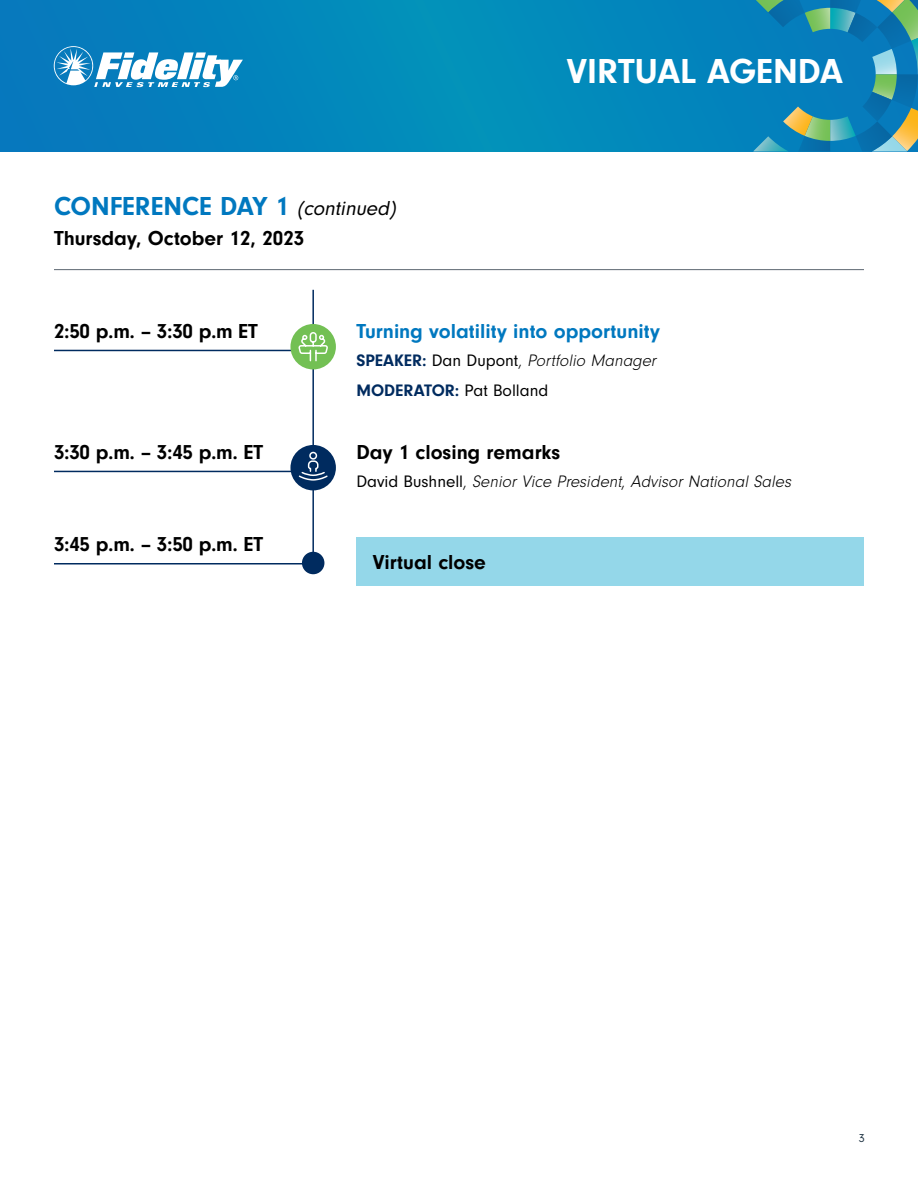
<style>
.page{position:relative;width:918px;height:1188px;background:#fff}
.page>*{position:absolute;margin:0;border:0;box-sizing:border-box;transform-origin:0 0}
.t1{font:700 36px "Neuzeit Gro";color:#fff}
.t2{font:700 27px "Neuzeit Gro";color:#0078bf}
.t3{font:700 21px "Neuzeit Gro";color:#000}
.t4{font:700 21px "Neuzeit Gro";color:#0078bf}
.t5{font:17.25px/29.7px "Neuzeit Gro";color:#000}
.t6{font:italic 300 17.25px "Neuzeit Gro";color:#000}
.t7{font:12px "Neuzeit Gro";color:#253948}
.s1{font-weight:400;font-style:italic;font-size:21px;color:#000}
.s2{font-weight:700;color:#002b5f}
.s3{font-weight:300}
.s4{font-weight:300;font-style:italic}
.s5{font-weight:400;font-style:normal}
.s6{font-style:normal}
</style>
<div class="page">
<svg style="left:0;top:0;width:753px;height:152px"></svg>
<svg style="left:753px;top:0;width:165px;height:152px"></svg>
<svg style="left:54px;top:46px;width:189px;height:41px"></svg>
<hr style="left:54px;top:269px;width:810px;height:1px;background:#5d6771">
<hr style="left:54px;top:350px;width:260px;height:1px;background:#002b5f">
<hr style="left:54px;top:471px;width:260px;height:1px;background:#002b5f">
<hr style="left:312px;top:290px;width:2px;height:273px;background:#002b5f">
<div style="left:290px;top:445px;width:46px;height:45px;background:#002b5f;border-radius:50%"></div>
<svg style="left:297px;top:451px;width:32px;height:30px"></svg>
<div style="left:290px;top:324px;width:46px;height:45px;background:#73c054;border-radius:50%"></div>
<svg style="left:298px;top:332px;width:30px;height:30px"></svg>
<hr style="left:54px;top:563px;width:260px;height:2px;background:#002b5f">
<div style="left:356px;top:537px;width:508px;height:49px;background:#94d7e9"></div>
<div style="left:302px;top:552px;width:22px;height:22px;background:#002b5f;border-radius:50%"></div>
<p class="t2" style="left:54px;top:191px;width:347px">CONFERENCE DAY 1 <span class="s1">(continued)</span></p>
<p class="t3" style="left:54px;top:226px;width:252px">Thursday, October 12, 2023</p>
<h1 class="t1" style="left:567px;top:51px;width:278px">VIRTUAL AGENDA</h1>
<p class="t3" style="left:54px;top:319px;width:205px">2:50 p.m. – 3:30 p.m ET</p>
<p class="t4" style="left:356px;top:319px;width:305px">Turning volatility into opportunity</p>
<p class="t5" style="left:356px;top:346px;width:305px"><span class="s2">SPEAKER:</span> Dan Dupont<span class="s3">,</span> <span class="s4">Portfolio Manager<br></span><span class="s2">MODERATOR:</span> Pat Bolland</p>
<p class="t3" style="left:54px;top:440px;width:211px">3:30 p.m. – 3:45 p.m. ET</p>
<p class="t3" style="left:356px;top:440px;width:205px">Day 1 closing remarks</p>
<p class="t6" style="left:356px;top:472px;width:440px"><span class="s5">D a v i d B u s h n e l l</span> <span class="s6">,</span> Senior Vice President<span class="s6">,</span> Advisor National Sales</p>
<p class="t3" style="left:54px;top:533px;width:211px">3:45 p.m. – 3:50 p.m. ET</p>
<p class="t3" style="left:373px;top:550px;width:115px">Virtual close</p>
<p class="t7" style="left:859px;top:1132px;width:7px">3</p>
</div>
